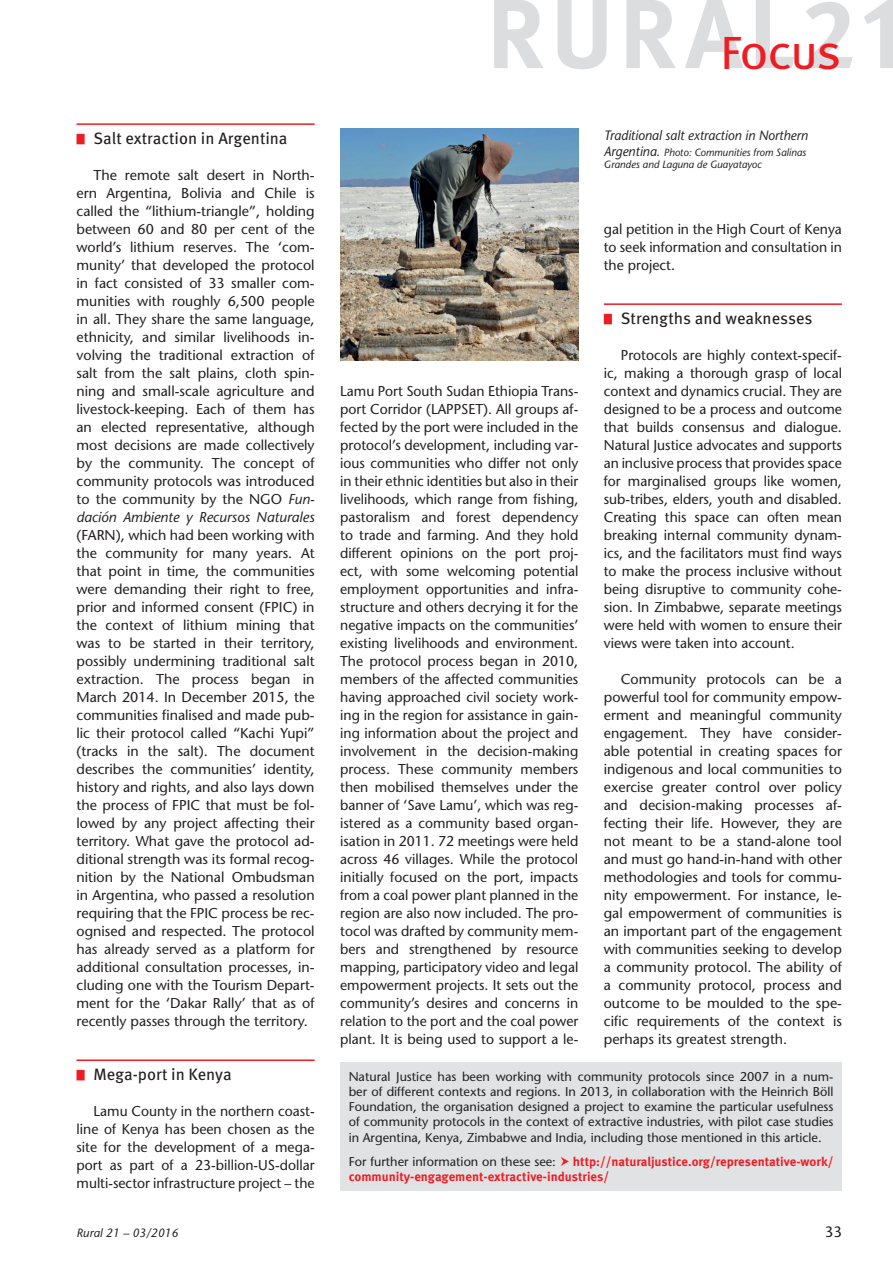
<style>
.page{position:relative;width:893px;height:1263px;background:#fff}
.page>*{position:absolute;margin:0;border:0;box-sizing:border-box;transform-origin:0 0}
.t1{font:46.5px "Meta Pro";letter-spacing:-.04em;color:#ee1d23}
.t2{font:16.5px "Meta Pro";letter-spacing:-.005em;color:#231f20}
.t3{font:500 15px "Stone Sans Std";color:#231f20}
.t4{font:500 14.25px/18px "Stone Sans Std";color:#231f20;text-align:justify}
.t5{font:italic 500 13.5px "Stone Sans Std";color:#231f20;scale:.95 1}
.t6{font:500 12.75px/15.3px "Stone Sans Std";color:#231f20;text-align:justify}
.t7{font:700 12.75px/15.3px "Meta Pro";color:#ee1d23}
.t8{font:italic 500 12px "Stone Sans Std";color:#231f20}
.t9{font:italic 500 10.5px/12.6px "Stone Sans Std";color:#231f20}
.s1{font-style:italic}
.s2{font-size:13.5px}
</style>
<div class="page">
<svg style="left:494px;top:0;width:399px;height:69px"></svg>
<hr style="left:77px;top:123px;width:238px;height:2px;background:#ee1d23">
<div style="left:77px;top:134px;width:8px;height:10px;background:#ee1d23"></div>
<hr style="left:77px;top:1059px;width:238px;height:2px;background:#ee1d23">
<div style="left:77px;top:1070px;width:8px;height:10px;background:#ee1d23"></div>
<hr style="left:604px;top:303px;width:238px;height:2px;background:#ee1d23">
<div style="left:604px;top:314px;width:8px;height:10px;background:#ee1d23"></div>
<div style="left:340px;top:1063px;width:502px;height:128px;background:#e1e2e4"></div>
<img style="left:340px;top:128px;width:238px;height:232px">
<p class="t2" style="left:94px;top:128px;width:196px">Salt extraction in Argentina</p>
<p class="t4" style="left:77px;top:166px;width:240px;text-indent:17px">The remote salt desert in North&shy;ern Argentina, Bolivia and Chile is called the “lithium-triangle”, holding between 60 and 80 per cent of the world’s lithium reserves. The ‘com&shy;munity’ that developed the protocol in fact consisted of 33 smaller com&shy;munities with roughly 6,500 people in all. They share the same language, ethnicity, and similar livelihoods in&shy;volving the traditional extraction of salt from the salt plains, cloth spin&shy;ning and small-scale agriculture and livestock-keeping. Each of them has an elected representative, although most decisions are made collectively by the community. The concept of community protocols was introduced to the community by the NGO <span class="s1">Fun&shy;dación Ambiente y Recursos Naturales</span></p>
<p class="t4" style="left:77px;top:526px;width:240px">(FARN), which had been working with the community for many years. At that point in time, the communities were demanding their right to free, prior and informed consent (FPIC) in the context of lithium mining that was to be started in their territory, possibly undermining traditional salt extraction. The process began in March 2014. In December 2015, the communities finalised and made pub&shy;lic their protocol called “Kachi Yupi” (tracks in the salt). The document describes the communities’ identity, history and rights, and also lays down the process of FPIC that must be fol&shy;lowed by any project affecting their territory. What gave the protocol ad&shy;ditional strength was its formal recog&shy;nition by the National Ombudsman in Argentina, who passed a resolution requiring that the FPIC process be rec&shy;ognised and respected. The protocol has already served as a platform for additional consultation processes, in&shy;cluding one with the Tourism Depart&shy;ment for the ‘Dakar Rally’ that as of recently passes through the territory.</p>
<p class="t2" style="left:94px;top:1064px;width:140px">Mega-port in Kenya</p>
<p class="t4" style="left:77px;top:1102px;width:240px;text-indent:17px">Lamu County in the northern coast&shy;line of Kenya has been chosen as the site for the development of a mega&shy;port as part of a 23-billion-US-dollar multi-sector infrastructure project – the</p>
<h1 class="t1" style="left:720px;top:23px;width:123px">Focus</h1>
<p class="t5" style="left:604px;top:127px;width:216px">Traditional salt extraction in Northern</p>
<p class="t9" style="left:604px;top:146px;width:204px"><span class="s2">Argentina.</span> Photo: Communities from Salinas<br>Grandes and Laguna de Guayatayoc</p>
<p class="t4" style="left:604px;top:220px;width:240px">gal petition in the High Court of Kenya to seek information and consultation in the project.</p>
<p class="t2" style="left:621px;top:308px;width:193px">Strengths and weaknesses</p>
<p class="t4" style="left:604px;top:346px;width:240px;text-indent:17px">Protocols are highly context-specif&shy;ic, making a thorough grasp of local context and dynamics crucial. They are designed to be a process and outcome that builds consensus and dialogue.<br>Natural Justice advocates and supports an inclusive process that provides space for marginalised groups like women, sub-tribes, elders, youth and disabled.<br>Creating this space can often mean breaking internal community dynam&shy;ics, and the facilitators must find ways to make the process inclusive without being disruptive to community cohe&shy;sion. In Zimbabwe, separate meetings were held with women to ensure their views were taken into account.</p>
<p class="t4" style="left:604px;top:670px;width:240px;text-indent:17px">Community protocols can be a powerful tool for community empow&shy;erment and meaningful community engagement. They have consider&shy;able potential in creating spaces for indigenous and local communities to exercise greater control over policy and decision-making processes af&shy;fecting their life. However, they are not meant to be a stand-alone tool and must go hand-in-hand with other methodologies and tools for commu&shy;nity empowerment. For instance, le&shy;gal empowerment of communities is an important part of the engagement with communities seeking to develop a community protocol. The ability of a community protocol, process and outcome to be moulded to the spe&shy;cific requirements of the context is perhaps its greatest strength.</p>
<p class="t6" style="left:349px;top:1068px;width:486px">Natural Justice has been working with community protocols since 2007 in a num&shy;ber of different contexts and regions. In 2013, in collaboration with the Heinrich Böll Foundation, the organisation designed a project to examine the particular usefulness of community protocols in the context of extractive industries, with pilot case studies in Argentina, Kenya, Zimbabwe and India, including those mentioned in this article.</p>
<p class="t6" style="left:349px;top:1153px;width:209px">For further information on these see:</p>
<p class="t4" style="left:340px;top:382px;width:240px">Lamu Port South Sudan Ethiopia Trans&shy;port Corridor (LAPPSET). All groups af&shy;fected by the port were included in the protocol’s development, including var&shy;ious communities who differ not only in their ethnic identities but also in their livelihoods, which range from fishing, pastoralism and forest dependency to trade and farming. And they hold different opinions on the port proj&shy;ect, with some welcoming potential employment opportunities and infra&shy;structure and others decrying it for the negative impacts on the communities’ existing livelihoods and environment.<br>The protocol process began in 2010, members of the affected communities having approached civil society work&shy;ing in the region for assistance in gain&shy;ing information about the project and involvement in the decision-making process. These community members then mobilised themselves under the banner of ‘Save Lamu’, which was reg&shy;istered as a community based organ&shy;isation in 2011. 72 meetings were held across 46 villages. While the protocol initially focused on the port, impacts from a coal power plant planned in the region are also now included. The pro&shy;tocol was drafted by community mem&shy;bers and strengthened by resource mapping, participatory video and legal empowerment projects. It sets out the community’s desires and concerns in relation to the port and the coal power plant. It is being used to support a le-</p>
<p class="t7" style="left:349px;top:1154px;width:486px;text-indent:224px">http://naturaljustice.org/representative-work/ community-engagement-extractive-industries/</p>
<p class="t8" style="left:77px;top:1226px;width:103px">Rural 21 – 03/2016</p>
<p class="t3" style="left:825px;top:1223px;width:19px">33</p>
</div>
